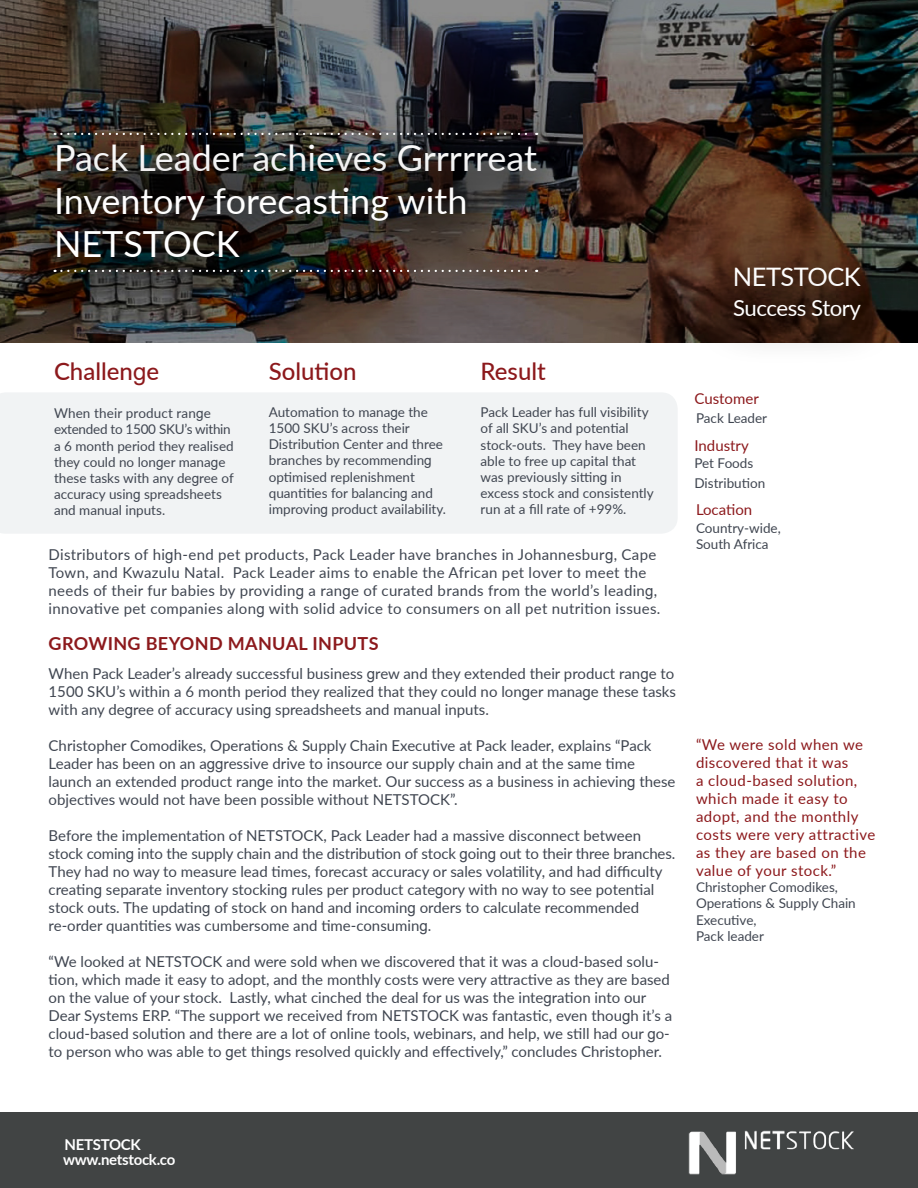
<style>
.page{position:relative;width:918px;height:1188px;background:#fff}
.page>*{position:absolute;margin:0;border:0;box-sizing:border-box;transform-origin:0 0}
.t1{font:36px/43.2px "Lato";color:#fff}
.t2{font:25.5px "Lato";letter-spacing:-.02em;color:#fff}
.t3{font:500 24px "Lato";color:#8c191c}
.t4{font:22.2px "Lato";letter-spacing:-.02em;color:#fff}
.t5{font:700 18px "Lato";letter-spacing:.02em;color:#8c191c}
.t6{font:15px/18px "Lato";color:#404651}
.t7{font:15px/18px "Lato";letter-spacing:.02em;color:#404651}
.t8{font:15px/18px "Lato";letter-spacing:.03em;color:#8c191c}
.t9{font:700 15px/14.5px "Lato";letter-spacing:-.02em;color:#fff}
.t10{font:15px "Lato";color:#8c191c}
.t11{font:13.5px/16.2px "Lato";color:#404651}
.t12{font:13.5px/19.6px "Lato";color:#3f4550}
.s1{font-family:"Arial";font-weight:400}
.s2{font-family:"Arial"}
</style>
<div class="page">
<img style="left:0;top:0;width:918px;height:343px">
<div style="left:4px;top:107px;width:584px;height:218px;background:#000;opacity:.5"></div>
<div style="left:24px;top:138px;width:543px;height:67px;background:#000;opacity:.5"></div>
<svg style="left:55px;top:133px;width:482px;height:2px"></svg>
<div style="left:24px;top:275px;width:543px;height:67px;background:#000;opacity:.5"></div>
<svg style="left:55px;top:270px;width:482px;height:2px"></svg>
<div style="left:694px;top:232px;width:206px;height:103px;background:#000;opacity:.4"></div>
<div style="left:695px;top:266px;width:205px;height:100px;background:#000;opacity:.4"></div>
<div style="left:0;top:393px;width:677px;height:140px;background:#f1f3f4"></div>
<div style="left:0;top:1112px;width:918px;height:76px;background:#414444"></div>
<img style="left:688px;top:1130px;width:166px;height:44px">
<h1 class="t1" style="left:54px;top:135px;width:485px">Pack Leader achieves Grrrrreat<br>Inventory forecasting with<br>NETSTOCK</h1>
<h3 class="t3" style="left:54px;top:354px;width:107px">Challen<span class="s1">g</span>e</h3>
<h3 class="t3" style="left:269px;top:354px;width:89px">Solution</h3>
<h3 class="t3" style="left:481px;top:354px;width:67px">Result</h3>
<p class="t11" style="left:54px;top:405px;width:181px">When their product ran<span class="s2">g</span>e extended to 1500 SKU’s within a 6 month period they realised they could no lon<span class="s2">g</span>er mana<span class="s2">g</span>e these tasks with any de<span class="s2">g</span>ree of accuracy usin<span class="s2">g</span> spreadsheets and manual inputs.</p>
<p class="t11" style="left:269px;top:403px;width:179px">Automation to mana<span class="s2">g</span>e the<br>1500 SKU’s across their<br>Distribution Center and three branches by recommendin<span class="s2">g </span>optimised replenishment quantities for balancin<span class="s2">g</span> and improvin<span class="s2">g</span> product availability.</p>
<p class="t11" style="left:481px;top:404px;width:175px">Pack Leader has full visibility of all SKU’s and potential stock-outs. They have been able to free up capital that was previously sittin<span class="s2">g</span> in excess stock and consistently run at a fill rate of +99%.</p>
<p class="t7" style="left:49px;top:545px;width:613px">Distributors of hi<span class="s2">g</span>h-end pet products, Pack Leader have branches in Johannesbur<span class="s2">g</span>, Cape Town, and Kwazulu Natal. Pack Leader aims to enable the African pet lover to meet the needs of their fur babies by providin<span class="s2">g</span> a ran<span class="s2">g</span>e of curated brands from the world’s leadin<span class="s2">g</span>, innovative pet companies alon<span class="s2">g</span> with solid advice to consumers on all pet nutrition issues.</p>
<p class="t5" style="left:49px;top:630px;width:331px">GROWING BEYOND MANUAL INPUTS</p>
<p class="t6" style="left:49px;top:663px;width:629px;text-align:justify">When Pack Leader’s already successful business <span class="s2">g</span>rew and they extended their product ran<span class="s2">g</span>e to 1500 SKU’s within a 6 month period they realized that they could no lon<span class="s2">g</span>er mana<span class="s2">g</span>e these tasks with any de<span class="s2">g</span>ree of accuracy usin<span class="s2">g</span> spreadsheets and manual inputs.</p>
<p class="t6" style="left:49px;top:735px;width:628px">Christopher Comodikes, Operations &amp; Supply Chain Executive at Pack leader, explains “Pack Leader has been on an a<span class="s2">gg</span>ressive drive to insource our supply chain and at the same time launch an extended product ran<span class="s2">g</span>e into the market. Our success as a business in achievin<span class="s2">g</span> these objectives would not have been possible without NETSTOCK”.</p>
<p class="t6" style="left:49px;top:825px;width:628px">Before the implementation of NETSTOCK, Pack Leader had a massive disconnect between stock comin<span class="s2">g</span> into the supply chain and the distribution of stock <span class="s2">g</span>oin<span class="s2">g</span> out to their three branches.<br>They had no way to measure lead times, forecast accuracy or sales volatility, and had difficulty creatin<span class="s2">g</span> separate inventory stockin<span class="s2">g</span> rules per product cate<span class="s2">g</span>ory with no way to see potential stock outs. The updatin<span class="s2">g</span> of stock on hand and incomin<span class="s2">g</span> orders to calculate recommended re-order quantities was cumbersome and time-consumin<span class="s2">g</span>.</p>
<p class="t6" style="left:49px;top:951px;width:625px">“We looked at NETSTOCK and were sold when we discovered that it was a cloud-based solu&shy;tion, which made it easy to adopt, and the monthly costs were very attractive as they are based on the value of your stock. Lastly, what cinched the deal for us was the inte<span class="s2">g</span>ration into our Dear Systems ERP. “The support we received from NETSTOCK was fantastic, even thou<span class="s2">g</span>h it’s a cloud-based solution and there are a lot of online tools, webinars, and help, we still had our <span class="s2">g</span>o&shy;to person who was able to <span class="s2">g</span>et thin<span class="s2">g</span>s resolved quickly and effectively,” concludes Christopher.</p>
<h2 class="t2" style="left:733px;top:259px;width:129px">NETSTOCK</h2>
<h3 class="t4" style="left:733px;top:292px;width:129px">Success Story</h3>
<p class="t10" style="left:694px;top:387px;width:66px">Customer</p>
<p class="t10" style="left:694px;top:434px;width:56px">Industry</p>
<p class="t12" style="left:696px;top:408px;width:73px">Pack Leader</p>
<p class="t12" style="left:695px;top:453px;width:72px">Pet Foods<br>Distribution</p>
<p class="t12" style="left:696px;top:519px;width:86px;line-height:16.2px">Country-wide,<br>South Africa</p>
<p class="t8" style="left:696px;top:499px;width:58px">Location</p>
<p class="t8" style="left:696px;top:735px;width:181px">“We were sold when we discovered that it was<br>a cloud-based solution, which made it easy to adopt, and the monthly costs were very attractive as they are based on the value of your stock.”</p>
<p class="t11" style="left:696px;top:879px;width:161px">Christopher Comodikes,<br>Operations &amp; Supply Chain<br>Executive,<br>Pack leader</p>
<p class="t9" style="left:63px;top:1137px;width:114px">NETSTOCK www.netstock.co</p>
</div>
